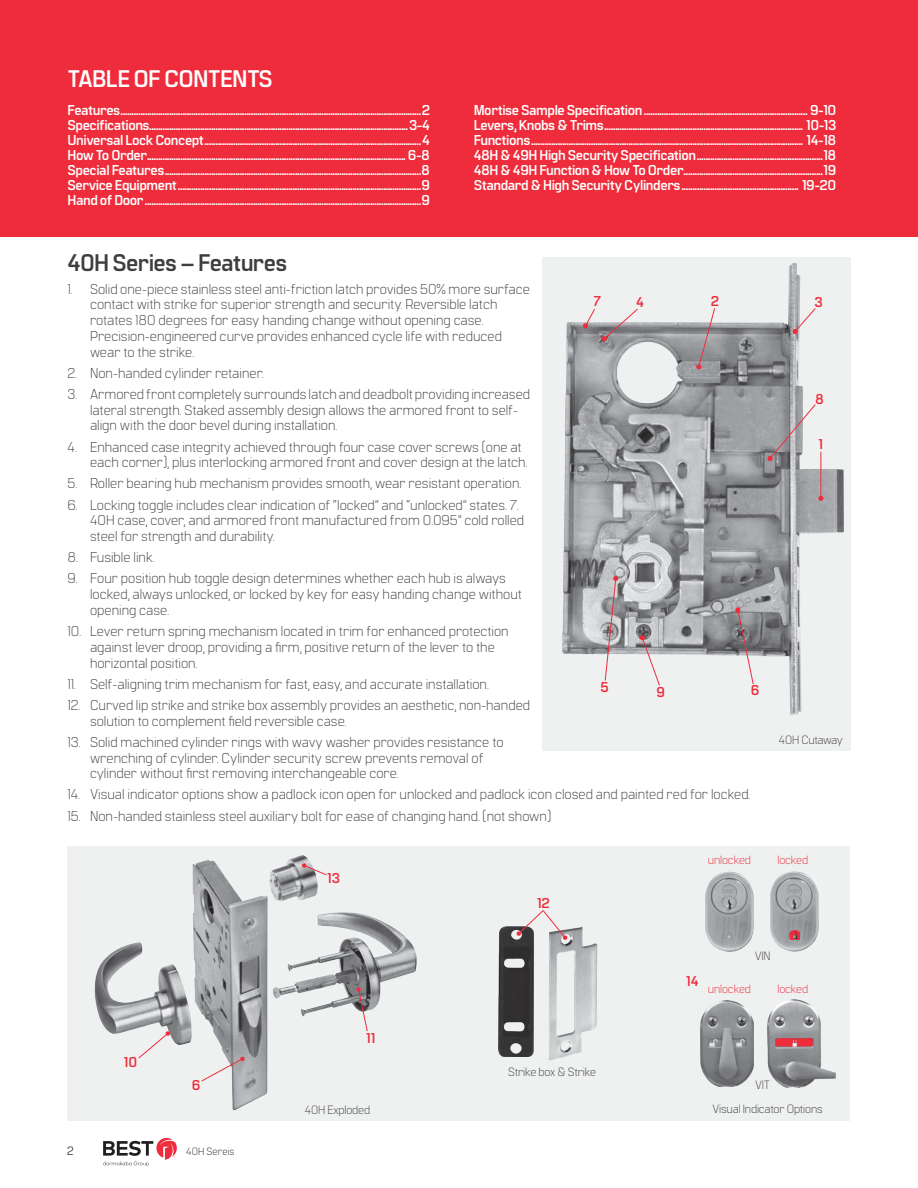
<style>
.page{position:relative;width:918px;height:1188px;background:#fff}
.page>*{position:absolute;margin:0;border:0;box-sizing:border-box;transform-origin:0 0}
.Sub_Head{font:700 24px "Manifold CF";letter-spacing:-.03em;color:#3e3e3f}
.TOC_Header{font:700 24px "Manifold CF";letter-spacing:-.03em;color:#fff}
.Body{font:300 14.25px/15.8px "Manifold CF";color:#3e3e3f}
.t1{font:700 14.25px "Manifold CF";letter-spacing:-.03em;color:#fff}
.icon_copy{font:700 14.25px "Manifold CF";color:#ee2c3b}
.Photo_Caption{font:300 12px "Manifold CF";letter-spacing:-.015em;color:#3e3e3f}
.Photo_Caption-2{font:300 12px "Manifold CF";letter-spacing:-.015em;color:#ee2c3b}
.t2{font:12px "Manifold CF";color:#231f20}
.t3{font:300 10.5px "Manifold CF";color:#231f20}
</style>
<div class="page">
<svg style="left:103px;top:1138px;width:74px;height:28px"></svg>
<div style="left:68px;top:846px;width:782px;height:274px;background:#eff0f0"></div>
<div style="left:542px;top:257px;width:308px;height:494px;background:#eff0f0"></div>
<div style="left:0;top:0;width:918px;height:237px;background:#ee2c3b"></div>
<img style="left:94px;top:855px;width:323px;height:256px">
<svg style="left:201px;top:1056px;width:44px;height:26px"></svg>
<svg style="left:356px;top:987px;width:12px;height:45px"></svg>
<svg style="left:302px;top:863px;width:25px;height:13px"></svg>
<svg style="left:138px;top:1031px;width:32px;height:28px"></svg>
<img style="left:562px;top:264px;width:281px;height:450px">
<svg style="left:792px;top:307px;width:24px;height:27px"></svg>
<svg style="left:735px;top:607px;width:19px;height:78px"></svg>
<svg style="left:639px;top:635px;width:21px;height:51px"></svg>
<svg style="left:604px;top:576px;width:14px;height:105px"></svg>
<svg style="left:696px;top:308px;width:19px;height:62px"></svg>
<svg style="left:583px;top:308px;width:56px;height:34px"></svg>
<svg style="left:767px;top:404px;width:49px;height:57px"></svg>
<hr style="left:821px;top:452px;width:1px;height:46px;background:#ee2c3b">
<svg style="left:818px;top:496px;width:5px;height:5px"></svg>
<img style="left:705px;top:872px;width:49px;height:80px">
<img style="left:770px;top:872px;width:49px;height:80px">
<img style="left:701px;top:1000px;width:52px;height:87px">
<img style="left:767px;top:999px;width:69px;height:89px">
<svg style="left:790px;top:931px;width:10px;height:8px"></svg>
<img style="left:776px;top:1038px;width:37px;height:8px">
<img style="left:499px;top:926px;width:34px;height:130px">
<img style="left:549px;top:927px;width:49px;height:134px">
<svg style="left:516px;top:910px;width:52px;height:30px"></svg>
<p class="TOC_Header" style="left:68px;top:64px;width:207px">TABLE OF CONTENTS</p>
<p class="t1" style="left:68px;top:102px;width:364px">Features........................................................................................................................................2</p>
<p class="t1" style="left:68px;top:117px;width:364px">Specifications.....................................................................................................................3-4</p>
<p class="t1" style="left:68px;top:132px;width:364px">Universal Lock Concept..................................................................................................4</p>
<p class="t1" style="left:68px;top:147px;width:364px">How To Order..................................................................................................................... 6-8</p>
<p class="t1" style="left:68px;top:162px;width:364px">Special Features....................................................................................................................8</p>
<p class="t1" style="left:68px;top:177px;width:364px">Service Equipment..............................................................................................................9</p>
<p class="t1" style="left:68px;top:192px;width:364px">Hand of Door.............................................................................................................................9</p>
<p class="t1" style="left:474px;top:102px;width:364px">Mortise Sample Specification.......................................................................... 9-10</p>
<p class="t1" style="left:474px;top:117px;width:364px">Levers, Knobs &amp; Trims.......................................................................................... 10-13</p>
<p class="t1" style="left:474px;top:132px;width:364px">Functions........................................................................................................................... 14-18</p>
<p class="t1" style="left:474px;top:147px;width:364px">48H &amp; 49H High Security Specification.........................................................18</p>
<p class="t1" style="left:474px;top:162px;width:364px">48H &amp; 49H Function &amp; How To Order...............................................................19</p>
<p class="t1" style="left:474px;top:177px;width:364px">Standard &amp; High Security Cylinders..................................................... 19-20</p>
<p class="Sub_Head" style="left:68px;top:249px;width:221px">40H Series – Features</p>
<p class="Body" style="left:90px;top:281px;width:442px;text-indent:-22px">1. Solid one-piece stainless steel anti-friction latch provides 50% more surface contact with strike for superior strength and security. Reversible latch rotates 180 degrees for easy handing change without opening case.<br>Precision-engineered curve provides enhanced cycle life with reduced wear to the strike.</p>
<p class="Body" style="left:68px;top:365px;width:198px">2. Non-handed cylinder retainer.</p>
<p class="Body" style="left:90px;top:386px;width:442px;text-indent:-22px">3. Armored front completely surrounds latch and deadbolt providing increased lateral strength. Staked assembly design allows the armored front to self&shy;align with the door bevel during installation.</p>
<p class="Body" style="left:90px;top:439px;width:439px;text-indent:-22px">4. Enhanced case integrity achieved through four case cover screws (one at each corner), plus interlocking armored front and cover design at the latch.</p>
<p class="Body" style="left:68px;top:476px;width:455px">5. Roller bearing hub mechanism provides smooth, wear resistant operation.</p>
<p class="Body" style="left:90px;top:497px;width:436px;text-indent:-22px">6. Locking toggle includes clear indication of “locked” and “unlocked” states. 7.<br>40H case, cover, and armored front manufactured from 0.095” cold rolled steel for strength and durability.</p>
<p class="Body" style="left:68px;top:550px;width:88px">8. Fusible link.</p>
<p class="Body" style="left:90px;top:571px;width:433px;text-indent:-22px">9. Four position hub toggle design determines whether each hub is always locked, always unlocked, or locked by key for easy handing change without opening case.</p>
<p class="Body" style="left:90px;top:623px;width:420px;text-indent:-22px">10. Lever return spring mechanism located in trim for enhanced protection against lever droop, providing a firm, positive return of the lever to the horizontal position.</p>
<p class="Body" style="left:68px;top:676px;width:423px">11. Self-aligning trim mechanism for fast, easy, and accurate installation.</p>
<p class="Body" style="left:90px;top:697px;width:442px;text-indent:-22px">12. Curved lip strike and strike box assembly provides an aesthetic, non-handed solution to complement field reversible case.</p>
<p class="Body" style="left:90px;top:734px;width:415px;text-indent:-22px">13. Solid machined cylinder rings with wavy washer provides resistance to wrenching of cylinder. Cylinder security screw prevents removal of cylinder without first removing interchangeable core.</p>
<p class="Body" style="left:68px;top:787px;width:685px">14. Visual indicator options show a padlock icon open for unlocked and padlock icon closed and painted red for locked.</p>
<p class="Body" style="left:68px;top:808px;width:485px">15. Non-handed stainless steel auxiliary bolt for ease of changing hand. (not shown)</p>
<p class="icon_copy" style="left:593px;top:293px;width:9px">7</p>
<p class="icon_copy" style="left:636px;top:294px;width:9px">4</p>
<p class="icon_copy" style="left:711px;top:293px;width:10px">2</p>
<p class="icon_copy" style="left:814px;top:294px;width:10px">3</p>
<p class="icon_copy" style="left:815px;top:390px;width:10px">8</p>
<p class="icon_copy" style="left:818px;top:436px;width:6px">1</p>
<p class="icon_copy" style="left:601px;top:679px;width:10px">5</p>
<p class="icon_copy" style="left:657px;top:684px;width:10px">9</p>
<p class="icon_copy" style="left:751px;top:682px;width:10px">6</p>
<p class="Photo_Caption" style="left:779px;top:733px;width:66px">40H Cutaway</p>
<p class="icon_copy" style="left:124px;top:1054px;width:15px">10</p>
<p class="icon_copy" style="left:192px;top:1077px;width:10px">6</p>
<p class="t2" style="left:67px;top:1144px;width:8px">2</p>
<p class="t3" style="left:186px;top:1145px;width:50px">40H Sereis</p>
<p class="icon_copy" style="left:327px;top:870px;width:14px">13</p>
<p class="icon_copy" style="left:366px;top:1030px;width:11px">11</p>
<p class="Photo_Caption" style="left:305px;top:1102px;width:67px">40H Exploded</p>
<p class="icon_copy" style="left:537px;top:895px;width:14px">12</p>
<p class="Photo_Caption" style="left:508px;top:1064px;width:90px">Strike box &amp; Strike</p>
<p class="Photo_Caption-2" style="left:708px;top:853px;width:45px">unlocked</p>
<p class="Photo_Caption-2" style="left:777px;top:853px;width:32px">locked</p>
<p class="icon_copy" style="left:686px;top:972px;width:14px">14</p>
<p class="Photo_Caption" style="left:755px;top:949px;width:17px">VIN</p>
<p class="Photo_Caption-2" style="left:708px;top:981px;width:45px">unlocked</p>
<p class="Photo_Caption-2" style="left:777px;top:981px;width:32px">locked</p>
<p class="Photo_Caption" style="left:755px;top:1078px;width:17px">VIT</p>
<p class="Photo_Caption" style="left:712px;top:1102px;width:112px">Visual Indicator Options</p>
</div>
